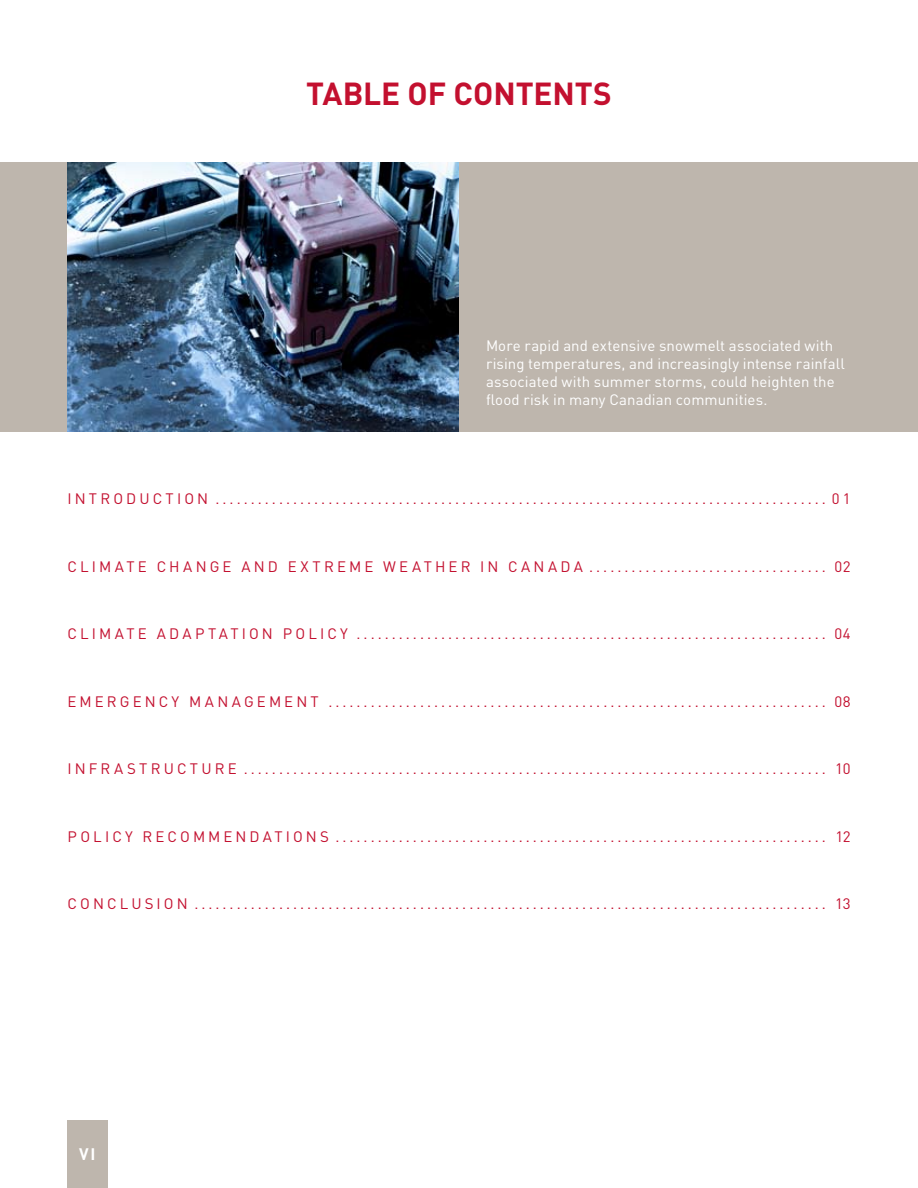
<style>
.page{position:relative;width:918px;height:1188px;background:#fff}
.page>*{position:absolute;margin:0;border:0;box-sizing:border-box;transform-origin:0 0}
.t1{font:700 31.5px "DIN Pro";letter-spacing:-.005em;color:#c3102f}
.t2{font:700 16.5px "DIN Pro";color:#fff}
.t3{font:15px "DIN Pro";letter-spacing:.205em;color:#c3102f}
.t4{font:15px/18px "DIN Pro";letter-spacing:.005em;color:#fff}
</style>
<div class="page">
<div style="left:67px;top:1120px;width:41px;height:68px;background:#beb6ad"></div>
<div style="left:0;top:162px;width:918px;height:270px;background:#beb6ad"></div>
<img style="left:68px;top:162px;width:391px;height:270px">
<h1 class="t1" style="left:306px;top:72px;width:307px">TABLE OF CONTENTS</h1>
<p class="t4" style="left:486px;top:336px;width:360px">M ore rapid and extensive snowmelt associated with rising temperatures, and increasingly intense rainfall associated with summer storms, could heighten the flood risk in many Canadian communities.</p>
<p class="t3" style="left:68px;top:488px;width:784px">I ntroduction ....................................................................................... 01</p>
<p class="t3" style="left:68px;top:556px;width:785px">C limate C ha nge a nd E xtreme Weather in Ca na da .................................. 02</p>
<p class="t3" style="left:68px;top:623px;width:785px">C limate Ada ptation P olicy ................................................................... 04</p>
<p class="t3" style="left:68px;top:691px;width:785px">E mergency Ma nagement ....................................................................... 08</p>
<p class="t3" style="left:68px;top:758px;width:784px">I nfra structure ................................................................................... 10</p>
<p class="t3" style="left:68px;top:826px;width:784px">P olicy R ecommendations ...................................................................... 12</p>
<p class="t3" style="left:68px;top:893px;width:784px">C onclusion .......................................................................................... 13</p>
<p class="t2" style="left:79px;top:1143px;width:15px">VI</p>
</div>
